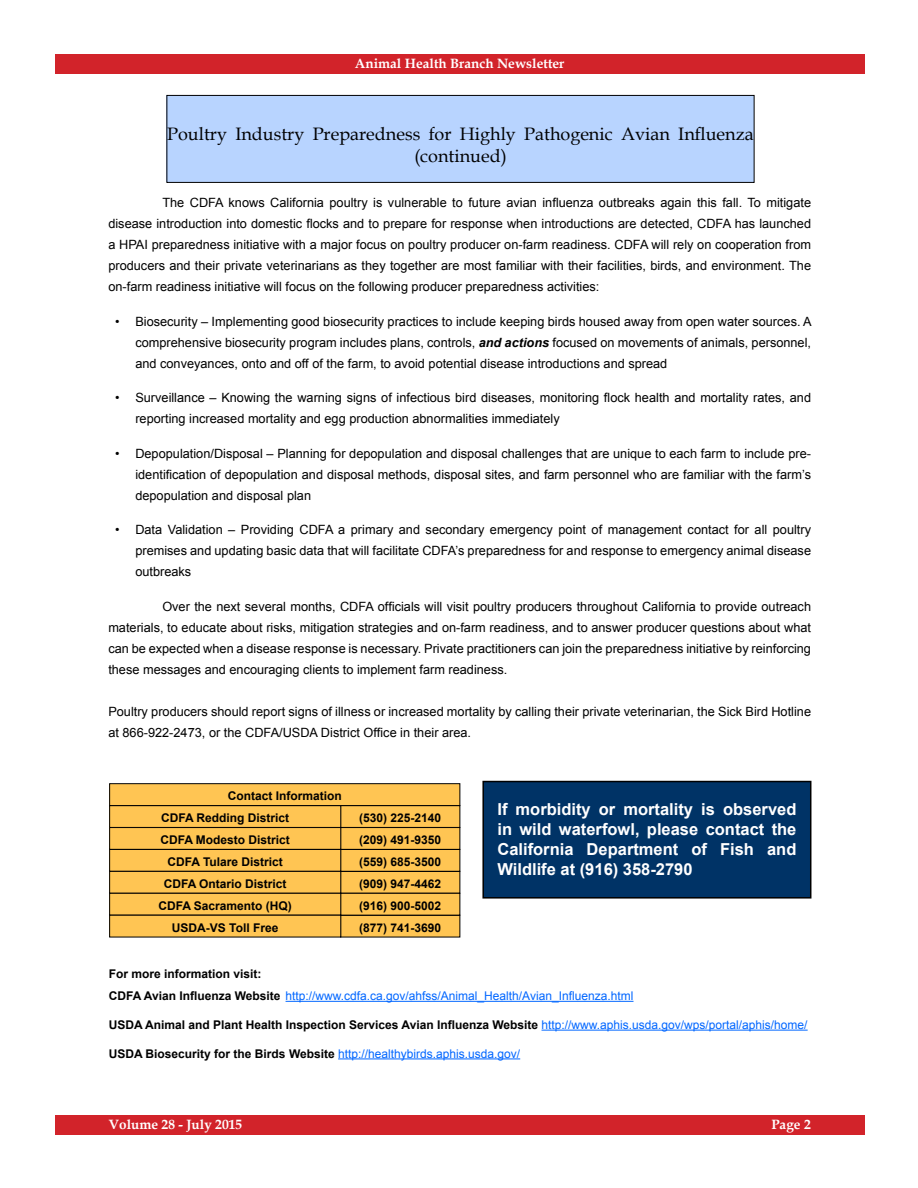
<style>
.page{position:relative;width:918px;height:1188px;background:#fff}
.page>*{position:absolute;margin:0;border:0;box-sizing:border-box;transform-origin:0 0}
.t1{font:18px/21.6px "Book Antiqua";color:#000;text-align:center}
.t2{font:700 16.5px/19.8px "Arial";color:#fff;text-align:justify}
.t3{font:700 13.5px "Book Antiqua";color:#fff}
.t4{font:12.75px/21px "Arial";color:#000;text-align:justify}
.t5{font:700 12px/21.9px "Arial";color:#000;text-align:center}
.t6{font:12px/21.6px "Arial";color:#06f}
.s1{font-weight:700;font-style:italic}
.s2{font-weight:700;color:#000}
.s3{font-weight:400;color:#06f}
</style>
<div class="page">
<div style="left:55px;top:54px;width:810px;height:20px;background:#d2232a"></div>
<div style="left:55px;top:1115px;width:810px;height:19px;background:#d2232a"></div>
<div style="left:167px;top:95px;width:587px;height:87px;background:#b8d4ff"></div>
<div style="left:166px;top:95px;width:588px;height:88px;border:1px solid #000"></div>
<div style="left:483px;top:782px;width:328px;height:116px;background:#036"></div>
<div style="left:482px;top:781px;width:329px;height:118px;border:2px solid #000"></div>
<hr style="left:286px;top:1001px;width:348px;height:1px;background:#06f">
<hr style="left:542px;top:1030px;width:266px;height:1px;background:#06f">
<hr style="left:338px;top:1058px;width:182px;height:1px;background:#06f">
<div style="left:341px;top:871px;width:119px;height:22px;background:#ffc553"></div>
<div style="left:341px;top:806px;width:119px;height:21px;background:#ffc553"></div>
<div style="left:341px;top:915px;width:119px;height:22px;background:#ffc553"></div>
<div style="left:341px;top:893px;width:119px;height:22px;background:#ffc553"></div>
<div style="left:340px;top:893px;width:120px;height:23px;border:1px solid #000"></div>
<div style="left:341px;top:849px;width:119px;height:22px;background:#ffc553"></div>
<div style="left:340px;top:849px;width:120px;height:23px;border:1px solid #000"></div>
<div style="left:341px;top:828px;width:119px;height:21px;background:#ffc553"></div>
<div style="left:340px;top:827px;width:120px;height:23px;border:1px solid #000"></div>
<div style="left:110px;top:806px;width:231px;height:21px;background:#ffc553"></div>
<div style="left:110px;top:828px;width:231px;height:21px;background:#ffc553"></div>
<div style="left:109px;top:827px;width:232px;height:23px;border:1px solid #000"></div>
<div style="left:110px;top:849px;width:231px;height:22px;background:#ffc553"></div>
<div style="left:109px;top:849px;width:232px;height:23px;border:1px solid #000"></div>
<div style="left:110px;top:871px;width:231px;height:22px;background:#ffc553"></div>
<div style="left:109px;top:871px;width:232px;height:23px;border:1px solid #000"></div>
<div style="left:110px;top:893px;width:231px;height:22px;background:#ffc553"></div>
<div style="left:109px;top:893px;width:232px;height:23px;border:1px solid #000"></div>
<div style="left:110px;top:915px;width:231px;height:22px;background:#ffc553"></div>
<div style="left:110px;top:784px;width:350px;height:22px;background:#ffc553"></div>
<div style="left:109px;top:783px;width:351px;height:23px;border:1px solid #000"></div>
<p class="t3" style="left:355px;top:55px;width:211px">Animal Health Branch Newsletter</p>
<h1 class="t1" style="left:167px;top:123px;width:588px">Poultry Industry Preparedness for Highly Pathogenic Avian Influenza (continued)</h1>
<p class="t4" style="left:108px;top:192px;width:704px;text-indent:54px">The CDFA knows California poultry is vulnerable to future avian influenza outbreaks again this fall. To mitigate disease introduction into domestic flocks and to prepare for response when introductions are detected, CDFA has launched a HPAI preparedness initiative with a major focus on poultry producer on-farm readiness. CDFA will rely on cooperation from producers and their private veterinarians as they together are most familiar with their facilities, birds, and environment. The on-farm readiness initiative will focus on the following producer preparedness activities:</p>
<p class="t4" style="left:135px;top:311px;width:678px;text-indent:-20px">• Biosecurity – Implementing good biosecurity practices to include keeping birds housed away from open water sources. A comprehensive biosecurity program includes plans, controls, <span class="s1">and actions</span> focused on movements of animals, personnel, and conveyances, onto and off of the farm, to avoid potential disease introductions and spread</p>
<p class="t4" style="left:135px;top:387px;width:677px;text-indent:-20px">• Surveillance – Knowing the warning signs of infectious bird diseases, monitoring flock health and mortality rates, and reporting increased mortality and egg production abnormalities immediately</p>
<p class="t4" style="left:135px;top:443px;width:677px;text-indent:-20px">• Depopulation/Disposal – Planning for depopulation and disposal challenges that are unique to each farm to include pre&shy;identification of depopulation and disposal methods, disposal sites, and farm personnel who are familiar with the farm’s depopulation and disposal plan</p>
<p class="t4" style="left:135px;top:519px;width:677px;text-indent:-20px">• Data Validation – Providing CDFA a primary and secondary emergency point of management contact for all poultry premises and updating basic data that will facilitate CDFA’s preparedness for and response to emergency animal disease outbreaks</p>
<p class="t4" style="left:108px;top:596px;width:704px;text-indent:54px">Over the next several months, CDFA officials will visit poultry producers throughout California to provide outreach materials, to educate about risks, mitigation strategies and on-farm readiness, and to answer producer questions about what can be expected when a disease response is necessary. Private practitioners can join the preparedness initiative by reinforcing these messages and encouraging clients to implement farm readiness.</p>
<p class="t4" style="left:108px;top:701px;width:704px">Poultry producers should report signs of illness or increased mortality by calling their private veterinarian, the Sick Bird Hotline at 866-922-2473, or the CDFA/USDA District Office in their area.</p>
<p class="t5" style="left:228px;top:785px;width:115px">Contact Information</p>
<p class="t5" style="left:158px;top:807px;width:135px">CDFA Redding District<br>CDFA Modesto District<br>CDFA Tulare District<br>CDFA Ontario District<br>CDFA Sacramento (HQ)<br>USDA-VS Toll Free</p>
<p class="t5" style="left:359px;top:807px;width:84px">(530) 225-2140</p>
<p class="t5" style="left:359px;top:829px;width:84px">(209) 491-9350</p>
<p class="t5" style="left:359px;top:851px;width:84px">(559) 685-3500</p>
<p class="t5" style="left:359px;top:873px;width:84px">(909) 947-4462</p>
<p class="t5" style="left:359px;top:895px;width:84px">(916) 900-5002</p>
<p class="t5" style="left:359px;top:917px;width:84px">(877) 741-3690</p>
<p class="t2" style="left:497px;top:800px;width:301px">If morbidity or mortality is observed in wild waterfowl, please contact the California Department of Fish and Wildlife at (916) 358-2790</p>
<p class="t6" style="left:109px;top:964px;width:526px"><span class="s2">For more information visit:<br>CDFA Avian Influenza Website</span> http://www.cdfa.ca.gov/ahfss/Animal_Health/Avian_Influenza.html</p>
<p class="t5" style="left:109px;top:1014px;width:700px">USDA Animal and Plant Health Inspection Services Avian Influenza Website <span class="s3">http://www.aphis.usda.gov/wps/portal/aphis/home/</span></p>
<p class="t6" style="left:109px;top:1043px;width:413px"><span class="s2">USDA Biosecurity for the Birds Website</span> http://healthybirds.aphis.usda.gov/</p>
<p class="t3" style="left:109px;top:1115px;width:135px">Volume 28 - July 2015</p>
<p class="t3" style="left:771px;top:1115px;width:41px">Page 2</p>
</div>
